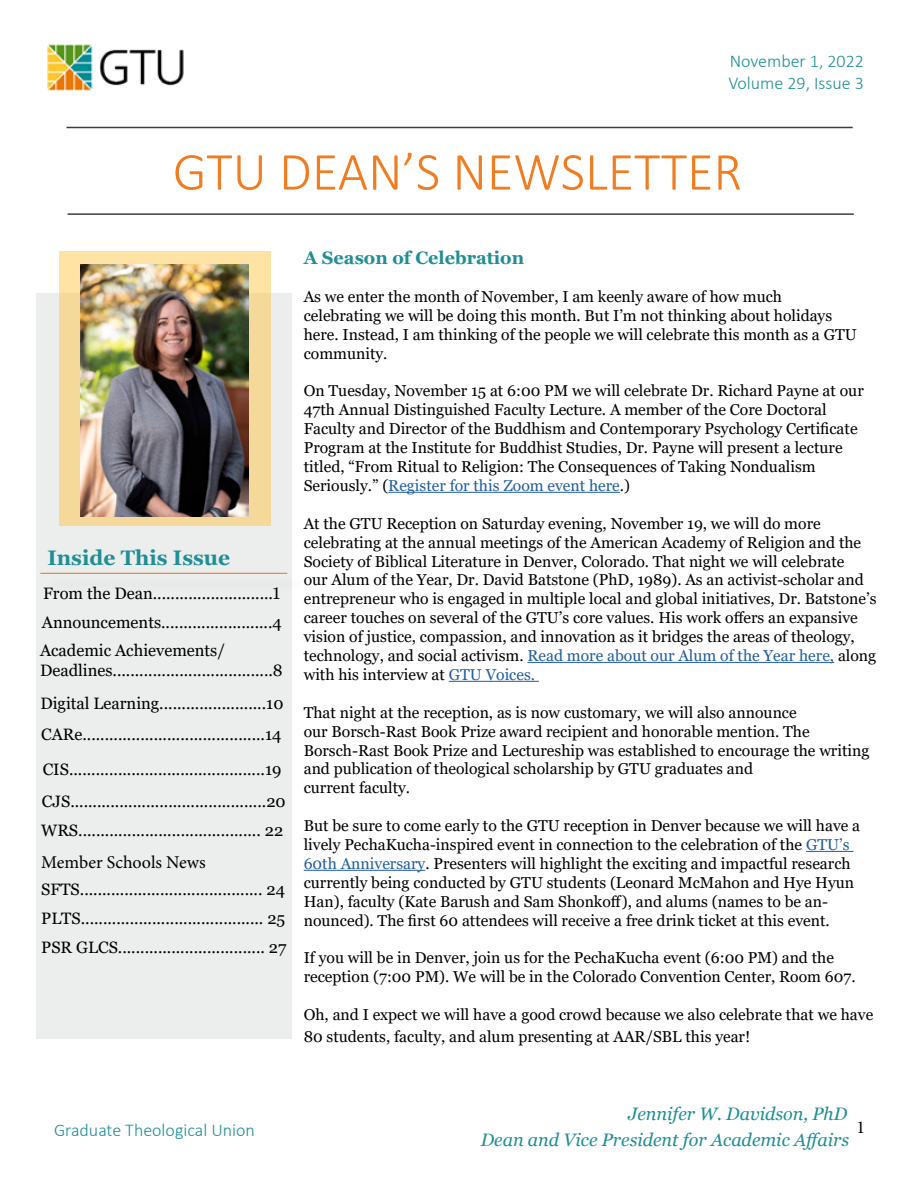
<style>
.page{position:relative;width:918px;height:1188px;background:#fff}
.page>*{position:absolute;margin:0;border:0;box-sizing:border-box;transform-origin:0 0}
.t1{font:300 54px "Calibri";color:#f07d22}
.t2{font:700 21px "Georgia";color:#1f8e95}
.t3{font:italic 18px/26.2px "Georgia";color:#1f8e95;text-align:right}
.t4{font:300 18px/21.6px "Calibri";color:#1f8e95}
.t5{font:700 18px "Georgia";color:#1f8e95}
.t6{font:18px "Minion Pro";color:#000}
.t7{font:16.5px/28.8px "Georgia";color:#000}
.t8{font:15.75px/18.9px "Georgia";color:#000}
.s1{color:#215e9e}
</style>
<div class="page">
<div style="left:37px;top:293px;width:255px;height:746px;background:#eceded"></div>
<div style="left:44px;top:575px;width:261px;height:18px;background:#eaebeb"></div>
<hr style="left:40px;top:573px;width:247px;height:1px;background:#f07d22">
<hr style="left:66px;top:127px;width:787px;height:1px;background:#3f3f3f">
<hr style="left:68px;top:213px;width:786px;height:2px;background:#3f3f3f">
<div style="left:59px;top:252px;width:211px;height:274px;background:#f4d99b"></div>
<img style="left:80px;top:264px;width:168px;height:253px">
<hr style="left:388px;top:492px;width:232px;height:1px;background:#215e9e">
<hr style="left:527px;top:662px;width:307px;height:1px;background:#215e9e">
<hr style="left:449px;top:681px;width:90px;height:1px;background:#215e9e">
<hr style="left:806px;top:851px;width:47px;height:1px;background:#215e9e">
<hr style="left:304px;top:870px;width:121px;height:1px;background:#215e9e">
<img style="left:47px;top:44px;width:137px;height:47px">
<p class="t4" style="left:728px;top:51px;width:137px">November 1, 2022<br>Volume 29, Issue 3</p>
<h1 class="t1" style="left:173px;top:138px;width:571px">GTU DEAN’S NEWSLETTER</h1>
<h2 class="t2" style="left:47px;top:544px;width:184px">Inside This Issue</h2>
<p class="t7" style="left:43px;top:579px;width:238px">From the Dean...........................1</p>
<p class="t7" style="left:42px;top:608px;width:241px">Announcements.........................4</p>
<p class="t7" style="left:40px;top:641px;width:244px;line-height:19.8px">Academic Achievements/<br>Deadlines....................................8</p>
<p class="t7" style="left:40px;top:689px;width:245px">Digital Learning........................10</p>
<p class="t7" style="left:41px;top:717px;width:242px;line-height:35px">CARe.........................................14<br>CIS............................................19</p>
<p class="t7" style="left:42px;top:787px;width:245px">CJS............................................20</p>
<p class="t7" style="left:41px;top:816px;width:244px">WRS......................................... 22</p>
<p class="t6" style="left:41px;top:850px;width:166px">Member Schools News</p>
<p class="t7" style="left:41px;top:876px;width:247px;text-align:justify">SFTS......................................... 24<br>PLTS......................................... 25<br>PSR GLCS................................. 27</p>
<p class="t5" style="left:304px;top:246px;width:222px">A Season of Celebration</p>
<p class="t8" style="left:304px;top:287px;width:555px">As we enter the month of November, I am keenly aware of how much celebrating we will be doing this month. But I’m not thinking about holidays here. Instead, I am thinking of the people we will celebrate this month as a GTU community.</p>
<p class="t8" style="left:304px;top:382px;width:562px">On Tuesday, November 15 at 6:00 PM we will celebrate Dr. Richard Payne at our 47th Annual Distinguished Faculty Lecture. A member of the Core Doctoral Faculty and Director of the Buddhism and Contemporary Psychology Certificate Program at the Institute for Buddhist Studies, Dr. Payne will present a lecture titled, “From Ritual to Religion: The Consequences of Taking Nondualism Seriously.” (<span class="s1">Register for this Zoom event here</span>.)</p>
<p class="t8" style="left:304px;top:514px;width:574px">At the GTU Reception on Saturday evening, November 19, we will do more celebrating at the annual meetings of the American Academy of Religion and the Society of Biblical Literature in Denver, Colorado. That night we will celebrate<br>our Alum of the Year, Dr. David Batstone (PhD, 1989). As an activist-scholar and entrepreneur who is engaged in multiple local and global initiatives, Dr. Batstone’s career touches on several of the GTU’s core values. His work offers an expansive vision of justice, compassion, and innovation as it bridges the areas of theology, technology, and social activism. <span class="s1">Read more about our Alum of the Year here,</span> along with his interview at <span class="s1">GTU Voices.</span></p>
<p class="t8" style="left:304px;top:703px;width:567px">That night at the reception, as is now customary, we will also announce<br>our Borsch-Rast Book Prize award recipient and honorable mention. The Borsch-Rast Book Prize and Lectureship was established to encourage the writing and publication of theological scholarship by GTU graduates and<br>current faculty.</p>
<p class="t8" style="left:304px;top:817px;width:558px">But be sure to come early to the GTU reception in Denver because we will have a lively PechaKucha-inspired event in connection to the celebration of the <span class="s1">GTU’s 60th Anniversary</span>. Presenters will highlight the exciting and impactful research currently being conducted by GTU students (Leonard McMahon and Hye Hyun Han), faculty (Kate Barush and Sam Shonkoff), and alums (names to be an&shy;nounced). The first 60 attendees will receive a free drink ticket at this event.</p>
<p class="t8" style="left:304px;top:949px;width:553px">If you will be in Denver, join us for the PechaKucha event (6:00 PM) and the reception (7:00 PM). We will be in the Colorado Convention Center, Room 607.</p>
<p class="t8" style="left:304px;top:1004px;width:571px;line-height:21.6px">Oh, and I expect we will have a good crowd because we also celebrate that we have<br>80 students, faculty, and alum presenting at AAR/SBL this year!</p>
<p class="t4" style="left:54px;top:1119px;width:202px">Graduate Theological Union</p>
<p class="t3" style="left:481px;top:1100px;width:370px">Jennifer W. Davidson, PhD<br>Dean and Vice President for Academic Affairs</p>
<p class="t6" style="left:856px;top:1115px;width:10px">1</p>
</div>
